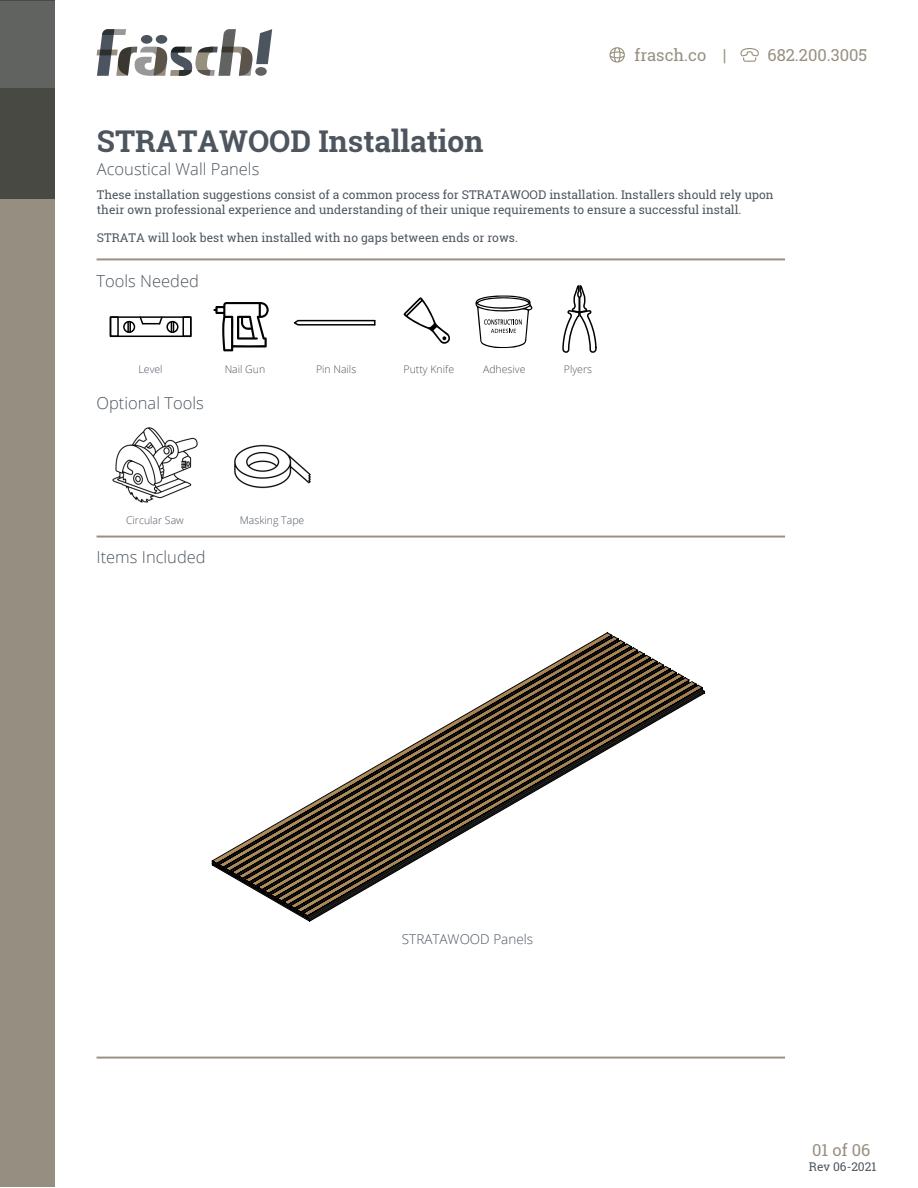
<style>
.page{position:relative;width:918px;height:1188px;background:#fff}
.page>*{position:absolute;margin:0;border:0;box-sizing:border-box;transform-origin:0 0}
.t1{font:700 30px "Roboto Slab";color:#4d555f}
.t2{font:300 16.5px "Open Sans";color:#4d555f}
.t3{font:16.5px "Roboto Slab";color:#978f80}
.t4{font:300 13.5px "Open Sans";color:#4d555f}
.t5{font:12px/14.4px "Roboto Slab";color:#4d555f}
.t6{font:300 10.5px "Open Sans";color:#4d555f}
</style>
<div class="page">
<div style="left:0;top:1px;width:54px;height:1186px;background:#968e80"></div>
<div style="left:0;top:1px;width:54px;height:198px;background:#484943"></div>
<div style="left:0;top:1px;width:54px;height:87px;background:#616361"></div>
<svg style="left:97px;top:29px;width:175px;height:47px"></svg>
<svg style="left:740px;top:48px;width:19px;height:14px"></svg>
<svg style="left:609px;top:47px;width:16px;height:16px"></svg>
<hr style="left:97px;top:258px;width:688px;height:2px;background:#978f80">
<div style="left:110px;top:316px;width:82px;height:21px;border:2px solid #000"></div>
<div style="left:110px;top:316px;width:9px;height:21px;border:2px solid #000"></div>
<div style="left:182px;top:316px;width:10px;height:21px;border:2px solid #000"></div>
<div style="left:123px;top:321px;width:12px;height:12px;border:2px solid #000;border-radius:50%"></div>
<svg style="left:127px;top:322px;width:4px;height:10px"></svg>
<div style="left:166px;top:321px;width:13px;height:12px;border:2px solid #000;border-radius:50%"></div>
<svg style="left:171px;top:322px;width:3px;height:10px"></svg>
<svg style="left:138px;top:316px;width:26px;height:9px"></svg>
<svg style="left:213px;top:302px;width:56px;height:49px"></svg>
<svg style="left:403px;top:297px;width:47px;height:47px"></svg>
<svg style="left:562px;top:285px;width:35px;height:68px"></svg>
<svg style="left:293px;top:319px;width:83px;height:7px"></svg>
<hr style="left:97px;top:536px;width:688px;height:2px;background:#978f80">
<hr style="left:97px;top:1057px;width:688px;height:2px;background:#978f80">
<svg style="left:211px;top:632px;width:494px;height:290px"></svg>
<svg style="left:612px;top:635px;width:86px;height:51px"></svg>
<svg style="left:475px;top:295px;width:58px;height:53px"></svg>
<img style="left:112px;top:427px;width:86px;height:76px">
<img style="left:234px;top:444px;width:77px;height:45px">
<h2 class="t3" style="left:635px;top:44px;width:93px">frasch.co |</h2>
<h2 class="t3" style="left:767px;top:44px;width:101px">682.200.3005</h2>
<h1 class="t1" style="left:97px;top:120px;width:388px">STRATAWOOD Installation</h1>
<h2 class="t2" style="left:97px;top:162px;width:164px">Acoustical Wall Panels</h2>
<p class="t5" style="left:97px;top:188px;width:678px">These installation suggestions consist of a common process for STRATAWOOD installation. Installers should rely upon their own professional experience and understanding of their unique requirements to ensure a successful install.</p>
<p class="t5" style="left:97px;top:231px;width:423px">STRATA will look best when installed with no gaps between ends or rows.</p>
<h2 class="t2" style="left:97px;top:274px;width:104px">Tools Needed</h2>
<p class="t6" style="left:139px;top:365px;width:26px">Level</p>
<p class="t6" style="left:225px;top:365px;width:42px">Nail Gun</p>
<p class="t6" style="left:316px;top:365px;width:42px">Pin Nails</p>
<p class="t6" style="left:404px;top:365px;width:52px">Putty Knife</p>
<p class="t6" style="left:483px;top:365px;width:44px">Adhesive</p>
<p class="t6" style="left:564px;top:365px;width:30px">Plyers</p>
<h2 class="t2" style="left:97px;top:397px;width:109px">Optional Tools</h2>
<p class="t6" style="left:126px;top:513px;width:59px">Circular Saw</p>
<p class="t6" style="left:240px;top:513px;width:66px">Masking Tape</p>
<h2 class="t2" style="left:97px;top:551px;width:111px">Items Included</h2>
<p class="t4" style="left:402px;top:930px;width:133px">STRATAWOOD Panels</p>
<h2 class="t3" style="left:812px;top:1139px;width:60px">01 of 06</h2>
<p class="t5" style="left:809px;top:1160px;width:69px">Rev 06-2021</p>
</div>
